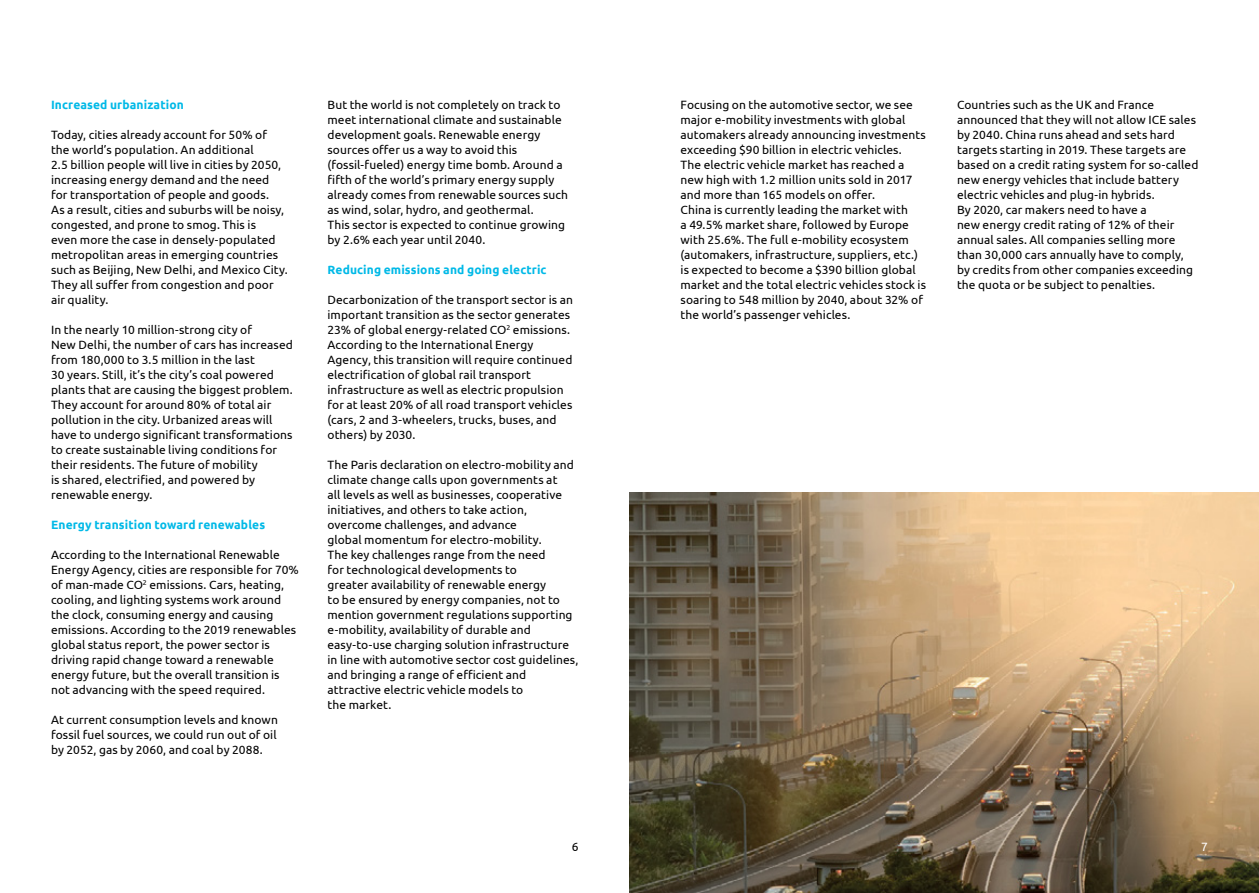
<style>
.page{position:relative;width:1259px;height:893px;background:#fff}
.page>*{position:absolute;margin:0;border:0;box-sizing:border-box;transform-origin:0 0}
.t1{font:12px/15px "Ubuntu";letter-spacing:.005em;color:#000}
.t2{font:700 12px "Ubuntu";letter-spacing:.01em;color:#00b9e7}
.t3{font:12px "Ubuntu";color:#fff}
</style>
<div class="page">
<img style="left:629px;top:492px;width:630px;height:401px">
<p class="t2" style="left:51px;top:97px;width:134px">Increased urbanization</p>
<p class="t1" style="left:51px;top:126px;width:238px">Today, cities already account for 50% of the world’s population. An additional<br>2.5 billion people will live in cities by 2050, increasing energy demand and the need for transportation of people and goods.<br>As a result, cities and suburbs will be noisy, congested, and prone to smog. This is<br>even more the case in densely-populated metropolitan areas in emerging countries such as Beijing, New Delhi, and Mexico City.<br>They all suffer from congestion and poor air quality.</p>
<p class="t1" style="left:51px;top:321px;width:243px">In the nearly 10 million-strong city of<br>New Delhi, the number of cars has increased from 180,000 to 3.5 million in the last<br>30 years. Still, it’s the city’s coal powered plants that are causing the biggest problem.<br>They account for around 80% of total air pollution in the city. Urbanized areas will have to undergo significant transformations to create sustainable living conditions for their residents. The future of mobility<br>is shared, electrified, and powered by renewable energy.</p>
<p class="t2" style="left:51px;top:517px;width:216px">Energy transition toward renewables</p>
<p class="t1" style="left:51px;top:546px;width:249px">According to the International Renewable Energy Agency, cities are responsible for 70% of man-made CO<sup>2</sup> emissions. Cars, heating, cooling, and lighting systems work around the clock, consuming energy and causing emissions. According to the 2019 renewables global status report, the power sector is driving rapid change toward a renewable energy future, but the overall transition is not advancing with the speed required.</p>
<p class="t1" style="left:51px;top:711px;width:228px;text-align:justify">At current consumption levels and known fossil fuel sources, we could run out of oil by 2052, gas by 2060, and coal by 2088.</p>
<p class="t1" style="left:327px;top:96px;width:242px">But the world is not completely on track to meet international climate and sustainable development goals. Renewable energy sources offer us a way to avoid this (fossil-fueled) energy time bomb. Around a fifth of the world’s primary energy supply already comes from renewable sources such as wind, solar, hydro, and geothermal.<br>This sector is expected to continue growing by 2.6% each year until 2040.</p>
<p class="t2" style="left:327px;top:262px;width:221px">Reducing emissions and going electric</p>
<p class="t1" style="left:327px;top:291px;width:247px">Decarbonization of the transport sector is an important transition as the sector generates 23% of global energy-related CO<sup>2</sup> emissions.<br>According to the International Energy Agency, this transition will require continued electrification of global rail transport infrastructure as well as electric propulsion for at least 20% of all road transport vehicles (cars, 2 and 3-wheelers, trucks, buses, and others) by 2030.</p>
<p class="t1" style="left:327px;top:456px;width:252px">The Paris declaration on electro-mobility and climate change calls upon governments at<br>all levels as well as businesses, cooperative initiatives, and others to take action, overcome challenges, and advance<br>global momentum for electro-mobility.<br>The key challenges range from the need<br>for technological developments to<br>greater availability of renewable energy<br>to be ensured by energy companies, not to mention government regulations supporting e-mobility, availability of durable and easy-to-use charging solution infrastructure in line with automotive sector cost guidelines, and bringing a range of efficient and attractive electric vehicle models to<br>the market.</p>
<p class="t1" style="left:680px;top:96px;width:247px">Focusing on the automotive sector, we see major e-mobility investments with global automakers already announcing investments exceeding $90 billion in electric vehicles.<br>The electric vehicle market has reached a new high with 1.2 million units sold in 2017 and more than 165 models on offer.<br>China is currently leading the market with<br>a 49.5% market share, followed by Europe with 25.6%. The full e-mobility ecosystem (automakers, infrastructure, suppliers, etc.) is expected to become a $390 billion global market and the total electric vehicles stock is soaring to 548 million by 2040, about 32% of the world’s passenger vehicles.</p>
<p class="t1" style="left:957px;top:96px;width:243px">Countries such as the UK and France announced that they will not allow ICE sales by 2040. China runs ahead and sets hard targets starting in 2019. These targets are based on a credit rating system for so-called new energy vehicles that include battery electric vehicles and plug-in hybrids.<br>By 2020, car makers need to have a<br>new energy credit rating of 12% of their annual sales. All companies selling more than 30,000 cars annually have to comply, by credits from other companies exceeding the quota or be subject to penalties.</p>
<p class="t1" style="left:571px;top:839px;width:8px">6</p>
<p class="t3" style="left:1201px;top:840px;width:8px">7</p>
</div>
